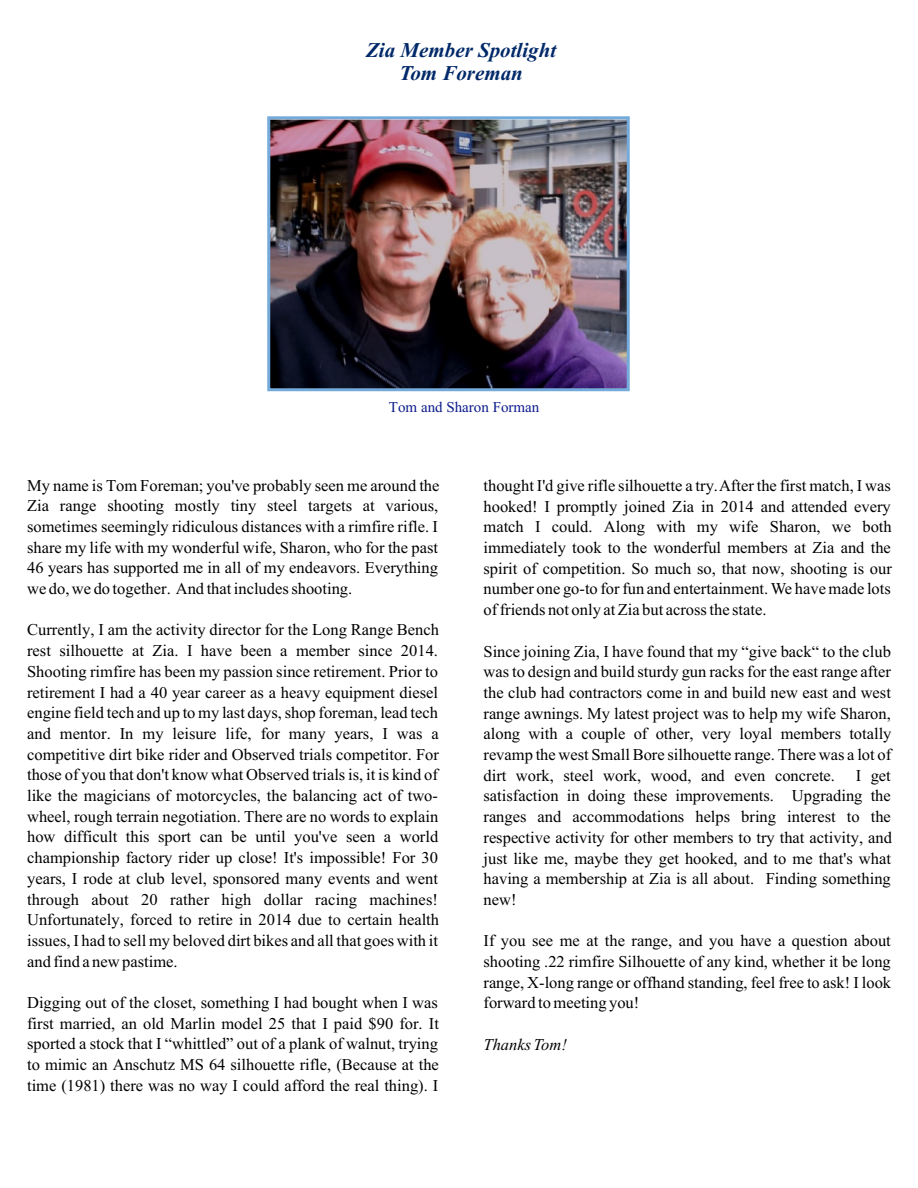
<style>
.page{position:relative;width:918px;height:1188px;background:#fff}
.page>*{position:absolute;margin:0;border:0;box-sizing:border-box;transform-origin:0 0}
.t1{font:italic 700 21px/23.2px "Times New Roman";color:#002969;text-align:center}
.t2{font:16.5px/20.7px "Times New Roman";color:#000;text-align:justify}
.t3{font:italic 16.5px "Times New Roman";color:#000}
.t4{font:15px "Times New Roman";color:#0d1c8c}
</style>
<div class="page">
<img style="left:271px;top:120px;width:355px;height:267px">
<div style="left:267px;top:116px;width:363px;height:275px;border:3px solid #75abdb"></div>
<p class="t1" style="left:366px;top:40px;width:192px">Zia Member Spotlight<br>Tom Foreman</p>
<p class="t4" style="left:389px;top:402px;width:152px">Tom and Sharon Forman</p>
<p class="t2" style="left:27px;top:476px;width:414px">My name is Tom Foreman; you've probably seen me around the Zia range shooting mostly tiny steel targets at various, sometimes seemingly ridiculous distances with a rimfire rifle. I share my life with my wonderful wife, Sharon, who for the past 46 years has supported me in all of my endeavors. Everything we do, we do together. And that includes shooting.</p>
<p class="t2" style="left:27px;top:621px;width:413px">Currently, I am the activity director for the Long Range Bench rest silhouette at Zia. I have been a member since 2014.<br>Shooting rimfire has been my passion since retirement. Prior to retirement I had a 40 year career as a heavy equipment diesel engine field tech and up to my last days, shop foreman, lead tech and mentor. In my leisure life, for many years, I was a competitive dirt bike rider and Observed trials competitor. For those of you that don't know what Observed trials is, it is kind of like the magicians of motorcycles, the balancing act of two&shy;wheel, rough terrain negotiation. There are no words to explain how difficult this sport can be until you've seen a world championship factory rider up close! It's impossible! For 30 years, I rode at club level, sponsored many events and went through about 20 rather high dollar racing machines!<br>Unfortunately, forced to retire in 2014 due to certain health issues, I had to sell my beloved dirt bikes and all that goes with it and find a new pastime.</p>
<p class="t2" style="left:27px;top:994px;width:413px">Digging out of the closet, something I had bought when I was first married, an old Marlin model 25 that I paid $90 for. It sported a stock that I “whittled” out of a plank of walnut, trying to mimic an Anschutz MS 64 silhouette rifle, (Because at the time (1981) there was no way I could afford the real thing). I</p>
<p class="t2" style="left:484px;top:477px;width:410px">thought I'd give rifle silhouette a try. After the first match, I was hooked! I promptly joined Zia in 2014 and attended every match I could. Along with my wife Sharon, we both immediately took to the wonderful members at Zia and the spirit of competition. So much so, that now, shooting is our number one go-to for fun and entertainment. We have made lots of friends not only at Zia but across the state.</p>
<p class="t2" style="left:484px;top:642px;width:410px">Since joining Zia, I have found that my “give back“ to the club was to design and build sturdy gun racks for the east range after the club had contractors come in and build new east and west range awnings. My latest project was to help my wife Sharon, along with a couple of other, very loyal members totally revamp the west Small Bore silhouette range. There was a lot of dirt work, steel work, wood, and even concrete. I get satisfaction in doing these improvements. Upgrading the ranges and accommodations helps bring interest to the respective activity for other members to try that activity, and just like me, maybe they get hooked, and to me that's what having a membership at Zia is all about. Finding something new!</p>
<p class="t2" style="left:484px;top:932px;width:409px">If you see me at the range, and you have a question about shooting .22 rimfire Silhouette of any kind, whether it be long range, X-long range or offhand standing, feel free to ask! I look forward to meeting you!</p>
<p class="t3" style="left:484px;top:1039px;width:85px">Thanks Tom!</p>
</div>
